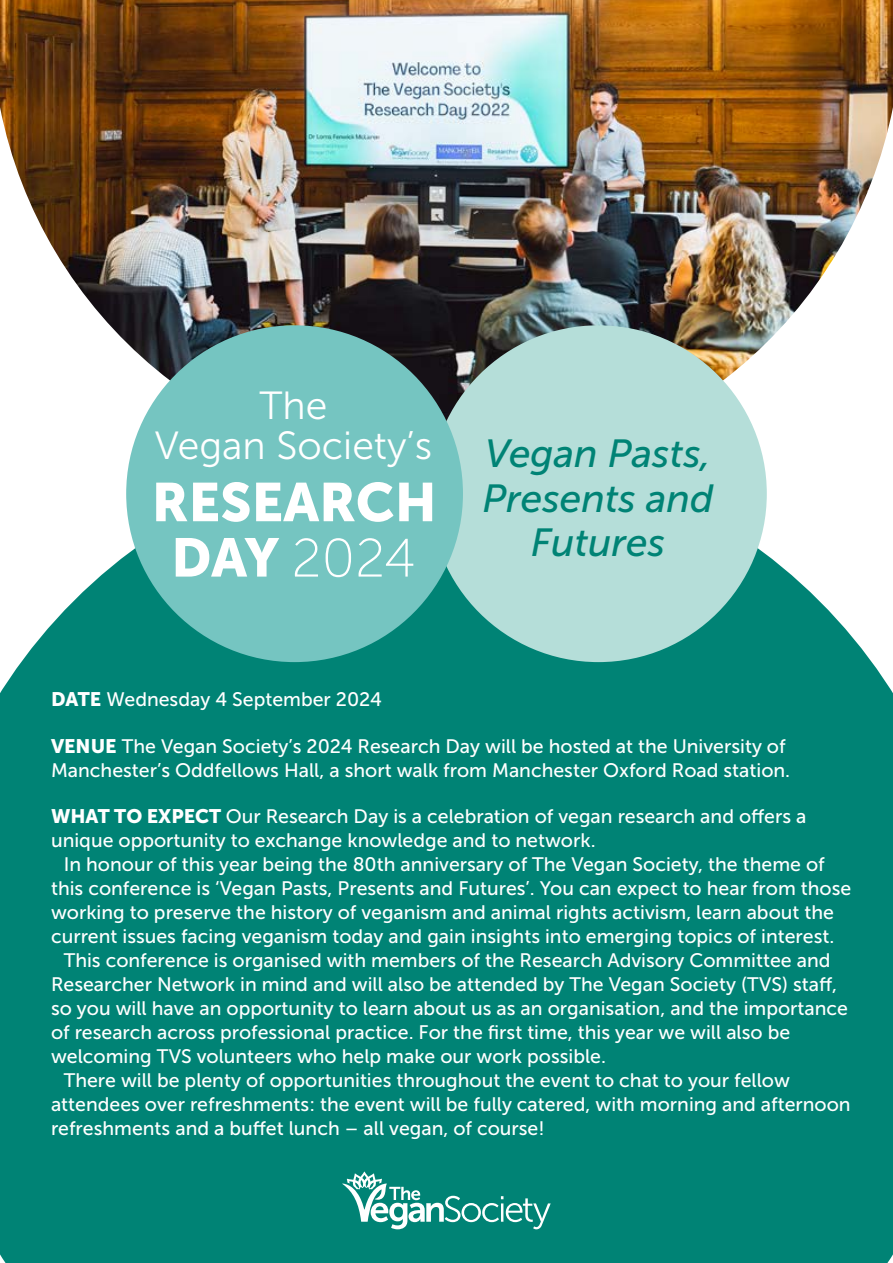
<style>
.page{position:relative;width:893px;height:1263px;background:#fff}
.page>*{position:absolute;margin:0;border:0;box-sizing:border-box;transform-origin:0 0}
.t1{font:54px "Museo Sans 900";color:#fff}
.t2{font:54px "Museo Sans 100";color:#fff}
.t3{font:italic 39.15px/44.5px "Museo Sans 500";color:#008375;text-align:center}
.t4{font:39.15px/40.5px "Museo Sans 300";color:#fff;text-align:center}
.t5{font:19.5px/24px "Museo Sans 500";color:#fff}
.s1{font-family:"Museo Sans 900"}
</style>
<div class="page">
<div style="left:0;top:478px;width:893px;height:785px;background:#008375"></div>
<svg style="left:342px;top:1171px;width:209px;height:58px;background:#339c91"></svg>
<img style="left:0;top:0;width:893px;height:471px">
<div style="left:430px;top:325px;width:337px;height:337px;background:#b5ded9;border-radius:50%"></div>
<div style="left:126px;top:325px;width:337px;height:337px;background:#75c5c1;border-radius:50%"></div>
<h2 class="t4" style="left:155px;top:385px;width:279px">The<br>Vegan Society’s</h2>
<h1 class="t1" style="left:152px;top:472px;width:287px">RESEARCH</h1>
<h1 class="t2" style="left:171px;top:529px;width:246px"><span class="s1">DAY</span> 2024</h1>
<h2 class="t3" style="left:482px;top:432px;width:233px">Vegan Pasts,<br>Presents and<br>Futures</h2>
<p class="t5" style="left:51px;top:687px;width:332px"><span class="s1">DATE</span> Wednesday 4 September 2024</p>
<p class="t5" style="left:51px;top:734px;width:741px"><span class="s1">VENUE</span> The Vegan Society’s 2024 Research Day will be hosted at the University of<br>Manchester’s Oddfellows Hall, a short walk from Manchester Oxford Road station.</p>
<p class="t5" style="left:51px;top:804px;width:757px"><span class="s1">WHAT TO EXPECT</span> Our Research Day is a celebration of vegan research and offers a unique opportunity to exchange knowledge and to network.</p>
<p class="t5" style="left:64px;top:852px;width:762px">In honour of this year being the 80th anniversary of The Vegan Society, the theme of</p>
<p class="t5" style="left:51px;top:876px;width:802px">this conference is ‘Vegan Pasts, Presents and Futures’. You can expect to hear from those</p>
<p class="t5" style="left:51px;top:900px;width:784px">working to preserve the history of veganism and animal rights activism, learn about the</p>
<p class="t5" style="left:51px;top:924px;width:785px">current issues facing veganism today and gain insights into emerging topics of interest.</p>
<p class="t5" style="left:64px;top:948px;width:768px">This conference is organised with members of the Research Advisory Committee and</p>
<p class="t5" style="left:51px;top:972px;width:788px">Researcher Network in mind and will also be attended by The Vegan Society (TVS) staff,</p>
<p class="t5" style="left:51px;top:996px;width:799px">so you will have an opportunity to learn about us as an organisation, and the importance</p>
<p class="t5" style="left:51px;top:1020px;width:741px">of research across professional practice. For the first time, this year we will also be</p>
<p class="t5" style="left:51px;top:1044px;width:556px">welcoming TVS volunteers who help make our work possible.</p>
<p class="t5" style="left:64px;top:1068px;width:728px">There will be plenty of opportunities throughout the event to chat to your fellow</p>
<p class="t5" style="left:51px;top:1092px;width:801px">attendees over refreshments: the event will be fully catered, with morning and afternoon</p>
<p class="t5" style="left:51px;top:1116px;width:495px">refreshments and a buffet lunch – all vegan, of course!</p>
</div>
